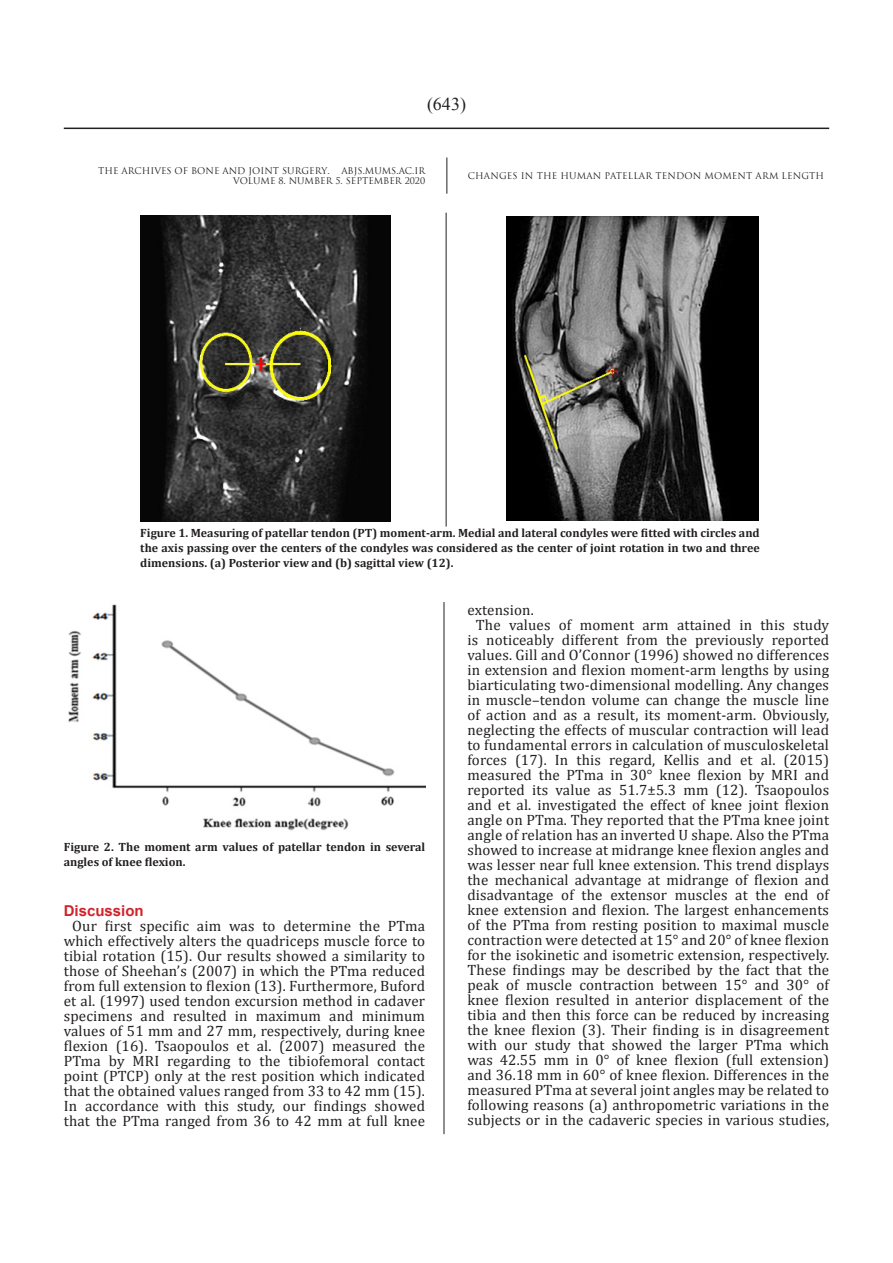
<style>
.page{position:relative;width:893px;height:1263px;background:#fff}
.page>*{position:absolute;margin:0;border:0;box-sizing:border-box;transform-origin:0 0}
.t1{font:18px "Times New Roman";color:#231f20}
.Default{font:15px/15px "Cambria";letter-spacing:.01em;color:#231f20;text-align:center}
.Heading_1{font:700 15px "Arial";color:#d1232a}
.Citavi_Bibliography{font:700 12px/15px "Cambria";color:#231f20;text-align:justify}
.t2{font:9px/10.8px "Trajan Pro";color:#231f20;text-align:right}
</style>
<div class="page">
<hr style="left:64px;top:128px;width:765px;height:1px;background:#231f20">
<hr style="left:446px;top:158px;width:1px;height:36px;background:#231f20">
<hr style="left:446px;top:213px;width:1px;height:314px;background:#231f20">
<img style="left:140px;top:216px;width:250px;height:306px">
<img style="left:506px;top:216px;width:253px;height:304px">
<img style="left:68px;top:604px;width:357px;height:227px">
<hr style="left:444px;top:602px;width:1px;height:532px;background:#231f20">
<p class="t1" style="left:427px;top:92px;width:40px">)643(</p>
<p class="t2" style="left:98px;top:165px;width:233px">THE ARCHIVES OF BONE AND JOINT SURGERY.</p>
<p class="t2" style="left:233px;top:165px;width:194px">ABJS.MUMS.AC.IR<br>VOLUME 8. NUMBER 5. SEPTEMBER 2020</p>
<p class="t2" style="left:468px;top:170px;width:358px">CHANGES IN THE HUMAN PATELLAR TENDON MOMENT ARM LENGTH</p>
<p class="Citavi_Bibliography" style="left:140px;top:525px;width:621px">Figure 1. Measuring of patellar tendon (PT) moment-arm. Medial and lateral condyles were fitted with circles and the axis passing over the centers of the condyles was considered as the center of joint rotation in two and three dimensions. (a) Posterior view and (b) sagittal view (12).</p>
<p class="Citavi_Bibliography" style="left:64px;top:838px;width:363px">Figure 2. The moment arm values of patellar tendon in several angles of knee flexion.</p>
<p class="Heading_1" style="left:64px;top:901px;width:82px">Discussion</p>
<p class="Default" style="left:64px;top:918px;width:363px">Our first specific aim was to determine the PTma which effectively alters the quadriceps muscle force to tibial rotation (15). Our results showed a similarity to those of Sheehan’s (2007) in which the PTma reduced from full extension to flexion (13). Furthermore, Buford et al. (1997) used tendon excursion method in cadaver specimens and resulted in maximum and minimum values of 51 mm and 27 mm, respectively, during knee flexion (16). Tsaopoulos et al. (2007) measured the PTma by MRI regarding to the tibiofemoral contact point (PTCP) only at the rest position which indicated that the obtained values ranged from 33 to 42 mm (15).<br>In accordance with this study, our findings showed that the PTma ranged from 36 to 42 mm at full knee</p>
<p class="Default" style="left:467px;top:602px;width:68px">extension.</p>
<p class="Default" style="left:467px;top:617px;width:363px">The values of moment arm attained in this study is noticeably different from the previously reported values. Gill and O’Connor (1996) showed no differences in extension and flexion moment-arm lengths by using biarticulating two-dimensional modelling. Any changes in muscle–tendon volume can change the muscle line of action and as a result, its moment-arm. Obviously, neglecting the effects of muscular contraction will lead to fundamental errors in calculation of musculoskeletal forces (17). In this regard, Kellis and et al. (2015) measured the PTma in 30° knee flexion by MRI and reported its value as 51.7±5.3 mm (12). Tsaopoulos and et al. investigated the effect of knee joint flexion angle on PTma. They reported that the PTma knee joint angle of relation has an inverted U shape. Also the PTma showed to increase at midrange knee flexion angles and was lesser near full knee extension. This trend displays the mechanical advantage at midrange of flexion and disadvantage of the extensor muscles at the end of knee extension and flexion. The largest enhancements of the PTma from resting position to maximal muscle contraction were detected at 15° and 20° of knee flexion for the isokinetic and isometric extension, respectively.<br>These findings may be described by the fact that the peak of muscle contraction between 15° and 30° of knee flexion resulted in anterior displacement of the tibia and then this force can be reduced by increasing the knee flexion (3). Their finding is in disagreement with our study that showed the larger PTma which was 42.55 mm in 0° of knee flexion (full extension) and 36.18 mm in 60° of knee flexion. Differences in the measured PTma at several joint angles may be related to following reasons (a) anthropometric variations in the subjects or in the cadaveric species in various studies,</p>
</div>
